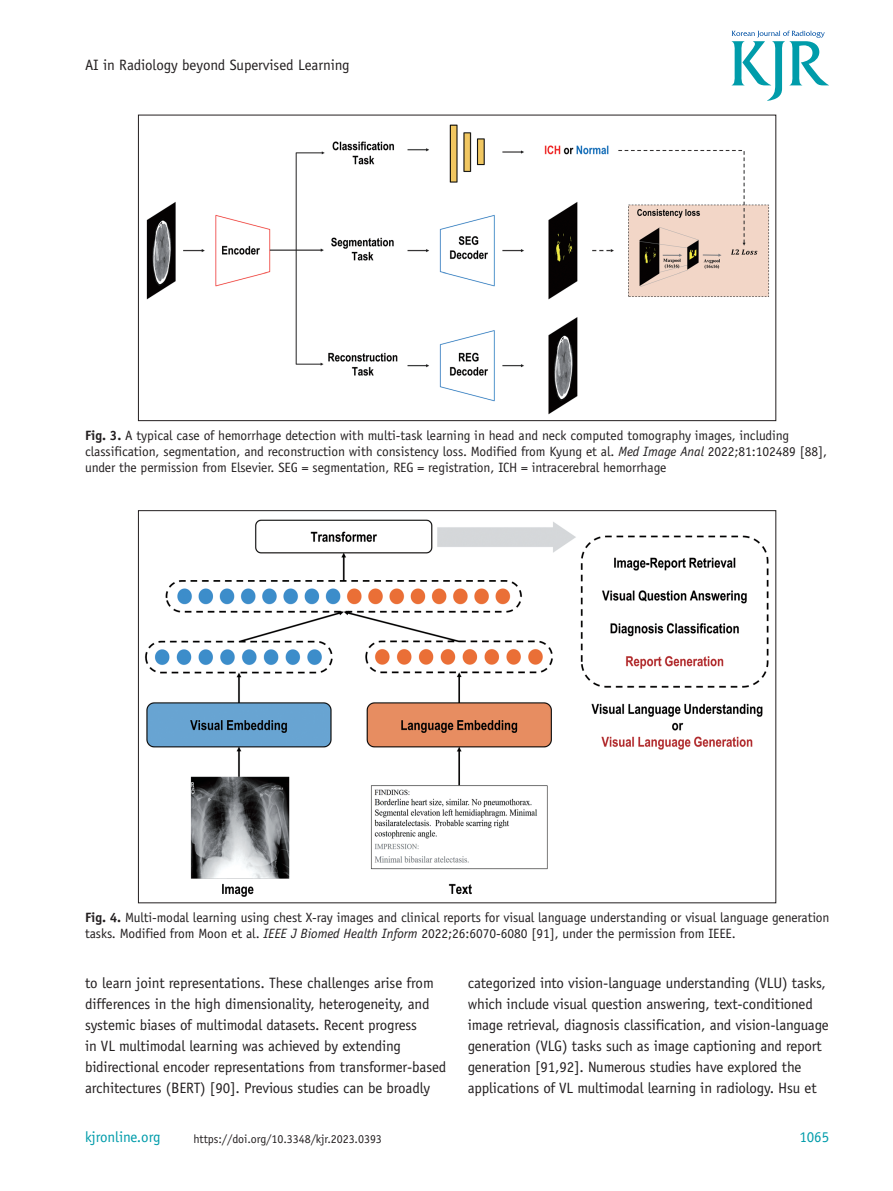
<style>
.page{position:relative;width:893px;height:1191px;background:#fff}
.page>*{position:absolute;margin:0;border:0;box-sizing:border-box;transform-origin:0 0}
.본문{font:15px/21px "Officina Sans Std";letter-spacing:-.01em;color:#231f20}
.t1{font:15px "Officina Sans Std";letter-spacing:-.005em;color:#009caa}
.그림제목{font:13.5px/16.2px "Officina Sans Std";letter-spacing:-.005em;color:#231f20}
.t2{font:12px "Officina Sans Std";letter-spacing:-.005em;color:#231f20}
.s1{font-weight:700}
.s2{font-style:italic}
</style>
<div class="page">
<svg style="left:732px;top:31px;width:97px;height:70px"></svg>
<img style="left:146px;top:124px;width:624px;height:291px">
<img style="left:145px;top:519px;width:624px;height:378px">
<p class="본문" style="left:85px;top:54px;width:266px">AI in Radiology beyond Supervised Learning</p>
<p class="그림제목" style="left:85px;top:427px;width:743px"><span class="s1">Fig. 3.</span> A typical case of hemorrhage detection with multi-task learning in head and neck computed tomography images, including classification, segmentation, and reconstruction with consistency loss. Modified from Kyung et al. <span class="s2">Med Image Anal</span> 2022;81:102489 [88], under the permission from Elsevier. SEG = segmentation, REG = registration, ICH = intracerebral hemorrhage</p>
<p class="그림제목" style="left:85px;top:909px;width:746px"><span class="s1">Fig. 4.</span> Multi-modal learning using chest X-ray images and clinical reports for visual language understanding or visual language generation tasks. Modified from Moon et al. <span class="s2">IEEE J Biomed Health Inform</span> 2022;26:6070-6080 [91], under the permission from IEEE.</p>
<p class="본문" style="left:85px;top:972px;width:363px">to learn joint representations. These challenges arise from differences in the high dimensionality, heterogeneity, and systemic biases of multimodal datasets. Recent progress<br>in VL multimodal learning was achieved by extending bidirectional encoder representations from transformer-based architectures (BERT) [90]. Previous studies can be broadly</p>
<p class="본문" style="left:468px;top:972px;width:362px">categorized into vision-language understanding (VLU) tasks, which include visual question answering, text-conditioned image retrieval, diagnosis classification, and vision-language generation (VLG) tasks such as image captioning and report generation [91,92]. Numerous studies have explored the applications of VL multimodal learning in radiology. Hsu et</p>
<p class="t1" style="left:85px;top:1128px;width:77px">kjronline.org</p>
<p class="t2" style="left:194px;top:1132px;width:190px">https://doi.org/10.3348/kjr.2023.0393</p>
<p class="t1" style="left:799px;top:1128px;width:31px">1065</p>
</div>
